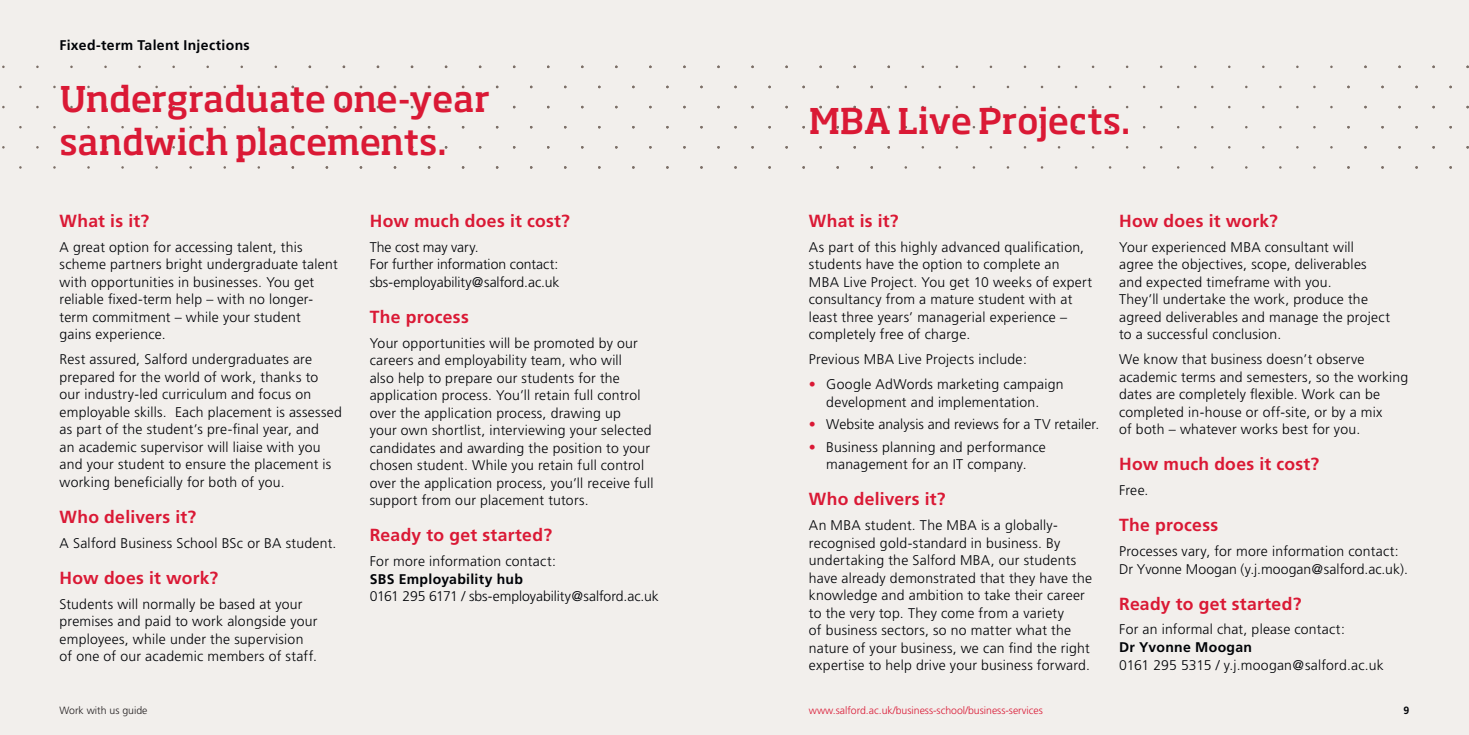
<style>
.page{position:relative;width:1469px;height:735px;background:#fff}
.page>*{position:absolute;margin:0;border:0;box-sizing:border-box;transform-origin:0 0}
.t1{font:500 35px/42px "Soho Std";letter-spacing:-.015em;color:#da1935}
.t2{font:700 17.5px "Frutiger";letter-spacing:.015em;color:#da1935}
.t3{font:300 14px/17.5px "Frutiger";letter-spacing:.015em;color:#000206}
.t4{font:700 14px "Frutiger";letter-spacing:.025em;color:#000206}
.t5{font:300 14px "Frutiger";letter-spacing:-.005em;color:#000206}
.t6{font:300 10.5px "Frutiger";color:#da1935}
.t7{font:300 10.5px "Frutiger";color:#231f20}
.t8{font:700 10.5px "Frutiger";color:#000206}
.s1{color:#da1935}
</style>
<div class="page">
<div style="left:0;top:0;width:1468px;height:734px;background:#f2efec"></div>
<p class="t4" style="left:60px;top:37px;width:192px">Fixed-term Talent Injections</p>
<h1 class="t1" style="left:60px;top:78px;width:432px">Undergraduate one-year sandwich placements.</h1>
<p class="t2" style="left:60px;top:210px;width:91px">What is it?</p>
<p class="t3" style="left:60px;top:238px;width:280px">A great option for accessing talent, this scheme partners bright undergraduate talent with opportunities in businesses. You get reliable fixed-term help – with no longer&shy;term commitment – while your student<br>gains experience.</p>
<p class="t3" style="left:60px;top:350px;width:284px">Rest assured, Salford undergraduates are prepared for the world of work, thanks to our industry-led curriculum and focus on employable skills. Each placement is assessed as part of the student’s pre-final year, and<br>an academic supervisor will liaise with you and your student to ensure the placement is working beneficially for both of you.</p>
<p class="t2" style="left:60px;top:506px;width:138px">Who delivers it?</p>
<p class="t3" style="left:60px;top:534px;width:278px">A Salford Business School BSc or BA student.</p>
<p class="t2" style="left:60px;top:567px;width:160px">How does it work?</p>
<p class="t3" style="left:60px;top:595px;width:259px">Students will normally be based at your premises and paid to work alongside your employees, while under the supervision of one of our academic members of staff.</p>
<p class="t2" style="left:370px;top:210px;width:202px">How much does it cost?</p>
<p class="t3" style="left:370px;top:238px;width:191px">The cost may vary.<br>For further information contact: sbs-employability@salford.ac.uk</p>
<p class="t2" style="left:370px;top:306px;width:101px">The process</p>
<p class="t3" style="left:370px;top:334px;width:285px">Your opportunities will be promoted by our careers and employability team, who will<br>also help to prepare our students for the application process. You’ll retain full control over the application process, drawing up<br>your own shortlist, interviewing your selected candidates and awarding the position to your chosen student. While you retain full control over the application process, you’ll receive full support from our placement tutors.</p>
<p class="t2" style="left:370px;top:524px;width:184px">Ready to get started?</p>
<p class="t3" style="left:370px;top:552px;width:188px">For more information contact:</p>
<p class="t4" style="left:370px;top:570px;width:155px">SBS Employability hub</p>
<p class="t5" style="left:370px;top:588px;width:290px">0161 295 6171 / sbs-employability@salford.ac.uk</p>
<h1 class="t1" style="left:809px;top:99px;width:323px">MBA Live Projects.</h1>
<p class="t2" style="left:809px;top:210px;width:91px">What is it?</p>
<p class="t3" style="left:809px;top:238px;width:285px">As part of this highly advanced qualification, students have the option to complete an MBA Live Project. You get 10 weeks of expert consultancy from a mature student with at least three years’ managerial experience – completely free of charge.</p>
<p class="t3" style="left:809px;top:350px;width:219px">Previous MBA Live Projects include:</p>
<p class="t3" style="left:809px;top:375px;width:256px;text-align:center"><span class="s1">•</span> Google AdWords marketing campaign development and implementation.</p>
<p class="t3" style="left:809px;top:415px;width:292px"><span class="s1">•</span> Website analysis and reviews for a TV retailer.</p>
<p class="t3" style="left:809px;top:438px;width:238px;text-align:center"><span class="s1">•</span> Business planning and performance management for an IT company.</p>
<p class="t2" style="left:809px;top:488px;width:138px">Who delivers it?</p>
<p class="t3" style="left:809px;top:516px;width:285px">An MBA student. The MBA is a globally&shy;recognised gold-standard in business. By undertaking the Salford MBA, our students have already demonstrated that they have the knowledge and ambition to take their career to the very top. They come from a variety<br>of business sectors, so no matter what the nature of your business, we can find the right expertise to help drive your business forward.</p>
<p class="t2" style="left:1119px;top:210px;width:160px">How does it work?</p>
<p class="t3" style="left:1119px;top:238px;width:272px">Your experienced MBA consultant will agree the objectives, scope, deliverables and expected timeframe with you.<br>They’ll undertake the work, produce the agreed deliverables and manage the project to a successful conclusion.</p>
<p class="t3" style="left:1119px;top:350px;width:291px">We know that business doesn’t observe academic terms and semesters, so the working dates are completely flexible. Work can be completed in-house or off-site, or by a mix<br>of both – whatever works best for you.</p>
<p class="t2" style="left:1119px;top:453px;width:202px">How much does it cost?</p>
<p class="t3" style="left:1119px;top:481px;width:31px">Free.</p>
<p class="t2" style="left:1119px;top:514px;width:101px">The process</p>
<p class="t3" style="left:1119px;top:542px;width:290px">Processes vary, for more information contact:<br>Dr Yvonne Moogan (y.j.moogan@salford.ac.uk).</p>
<p class="t2" style="left:1119px;top:592px;width:184px">Ready to get started?</p>
<p class="t3" style="left:1119px;top:620px;width:227px">For an informal chat, please contact:</p>
<p class="t4" style="left:1119px;top:638px;width:134px">Dr Yvonne Moogan</p>
<p class="t3" style="left:1119px;top:655px;width:266px">0161 295 5315 / y.j.moogan@salford.ac.uk</p>
<p class="t7" style="left:60px;top:704px;width:89px">Work with us guide</p>
<p class="t6" style="left:809px;top:704px;width:235px">www.salford.ac.uk/business-school/business-services</p>
<p class="t8" style="left:1403px;top:703px;width:7px">9</p>
</div>
